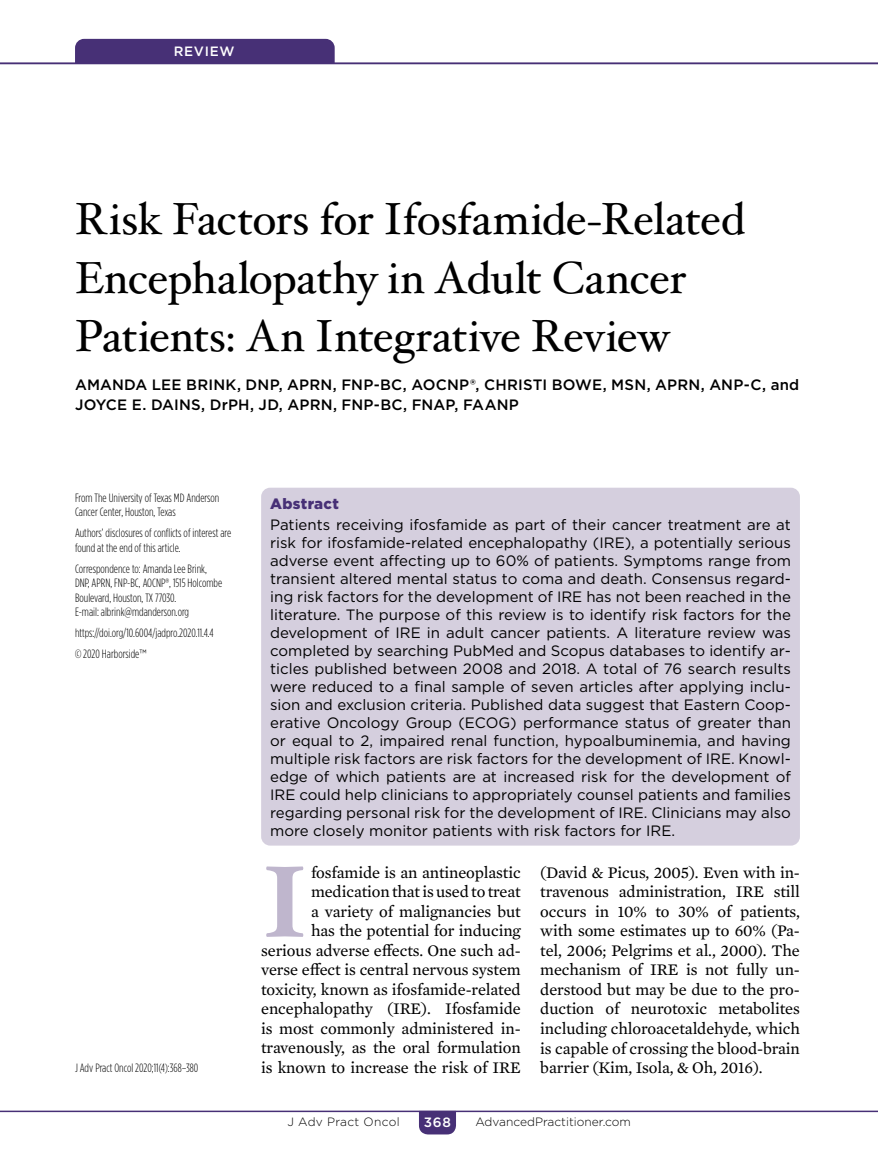
<style>
.page{position:relative;width:878px;height:1175px;background:#fff}
.page>*{position:absolute;margin:0;border:0;box-sizing:border-box;transform-origin:0 0}
.t1{font:700 101.25px "Hoefler Txt";color:#bfb6cd}
.t2{font:45px/58.5px "Hoefler Txt";letter-spacing:-.015em;color:#000}
.t3{font:16.5px/19.5px "Mercury Text G2";letter-spacing:-.005em;color:#000;text-align:right}
.t4{font:15px/18px "Gotham";color:#000;text-align:justify}
.t5{font:500 15px/19.5px "Gotham";letter-spacing:.01em;color:#000}
.t6{font:900 15px "Gotham";letter-spacing:.025em;color:#473076}
.t7{font:500 13.5px "Gotham";letter-spacing:.05em;color:#fff}
.t8{font:300 12px/14.4px "Gotham Condensed";color:#000}
.t9{font:300 12px "Gotham";color:#000}
.t10{font:300 12px "Gotham";letter-spacing:.025em;color:#000}
.s1{font-family:"Gotham Narrow"}
</style>
<div class="page">
<hr style="left:0;top:1110px;width:878px;height:2px;background:#473076">
<svg style="left:419px;top:1110px;width:37px;height:24px"></svg>
<hr style="left:0;top:63px;width:878px;height:1px;background:#473076">
<div style="left:75px;top:39px;width:259px;height:24px;background:#473076"></div>
<div style="left:261px;top:488px;width:539px;height:357px;background:#d5cfde;border-radius:9px"></div>
<p class="t7" style="left:174px;top:43px;width:62px">REVIEW</p>
<h2 class="t2" style="left:75px;top:189px;width:671px">Risk Factors for Ifosfamide-Related<br>Encephalopathy in Adult Cancer<br>Patients: An Integrative Review</h2>
<p class="t5" style="left:75px;top:375px;width:725px">AMANDA LEE BRINK, DNP, APRN, FNP-BC, AOCNP®, CHRISTI BOWE, MSN, APRN, ANP-C, and<br>JOYCE E. DAINS, DrPH, JD, APRN, FNP-BC, FNAP, FAANP</p>
<p class="t8" style="left:75px;top:490px;width:146px">From The University of Texas MD Anderson<br>Cancer Center, Houston, Texas</p>
<p class="t8" style="left:75px;top:526px;width:158px">Authors’ disclosures of conflicts of interest are found at the end of this article.</p>
<p class="t8" style="left:75px;top:561px;width:149px">Correspondence to: Amanda Lee Brink, DNP, APRN, FNP-BC, AOCNP®, 1515 Holcombe Boulevard, Houston, TX 77030.<br>E-mail: albrink@mdanderson.org</p>
<p class="t8" style="left:75px;top:622px;width:140px;line-height:21.1px">https://doi.org/10.6004/jadpro.2020.11.4.4 © 2020 Harborside<span class="s1">™</span></p>
<p class="t6" style="left:270px;top:493px;width:70px">Abstract</p>
<p class="t4" style="left:270px;top:515px;width:522px">Patients receiving ifosfamide as part of their cancer treatment are at risk for ifosfamide-related encephalopathy (IRE), a potentially serious adverse event affecting up to 60% of patients. Symptoms range from transient altered mental status to coma and death. Consensus regard&shy;ing risk factors for the development of IRE has not been reached in the literature. The purpose of this review is to identify risk factors for the development of IRE in adult cancer patients. A literature review was completed by searching PubMed and Scopus databases to identify ar&shy;ticles published between 2008 and 2018. A total of 76 search results were reduced to a final sample of seven articles after applying inclu&shy;sion and exclusion criteria. Published data suggest that Eastern Coop&shy;erative Oncology Group (ECOG) performance status of greater than or equal to 2, impaired renal function, hypoalbuminemia, and having multiple risk factors are risk factors for the development of IRE. Knowl&shy;edge of which patients are at increased risk for the development of IRE could help clinicians to appropriately counsel patients and families regarding personal risk for the development of IRE. Clinicians may also more closely monitor patients with risk factors for IRE.</p>
<h1 class="t1" style="left:261px;top:839px;width:49px">I</h1>
<p class="t3" style="left:261px;top:861px;width:261px">fosfamide is an antineoplastic medication that is used to treat<br>a variety of malignancies but<br>has the potential for inducing serious adverse effects. One such ad&shy;verse effect is central nervous system toxicity, known as ifosfamide-related encephalopathy (IRE). Ifosfamide is most commonly administered in&shy;travenously, as the oral formulation is known to increase the risk of IRE</p>
<p class="t3" style="left:540px;top:861px;width:261px;text-align:justify">(David &amp; Picus, 2005). Even with in&shy;travenous administration, IRE still occurs in 10% to 30% of patients, with some estimates up to 60% (Pa&shy;tel, 2006; Pelgrims et al., 2000). The mechanism of IRE is not fully un&shy;derstood but may be due to the pro&shy;duction of neurotoxic metabolites including chloroacetaldehyde, which is capable of crossing the blood-brain</p>
<p class="t8" style="left:75px;top:1060px;width:125px">J Adv Pract Oncol 2020;11(4):368–380</p>
<p class="t3" style="left:540px;top:1056px;width:224px">barrier (Kim, Isola, &amp; Oh, 2016).</p>
<p class="t10" style="left:287px;top:1114px;width:114px">J Adv Pract Oncol</p>
<p class="t7" style="left:424px;top:1113px;width:29px">368</p>
<p class="t9" style="left:475px;top:1114px;width:157px">AdvancedPractitioner.com</p>
</div>
